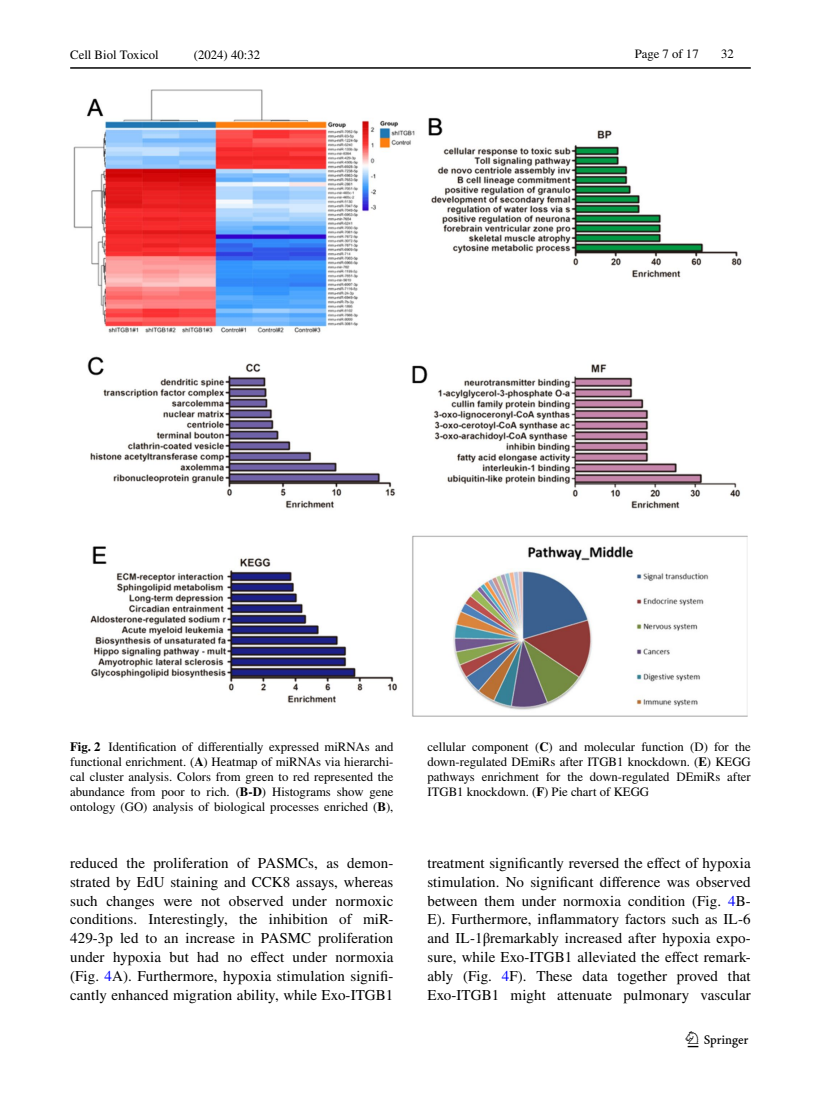
<style>
.page{position:relative;width:821px;height:1106px;background:#fff}
.page>*{position:absolute;margin:0;border:0;box-sizing:border-box;transform-origin:0 0}
.t1{font:22.5px "Springnew Regular 3";color:#000}
.t2{font:15px/18.8px "STIX";letter-spacing:.005em;color:#000;text-align:justify}
.t3{font:12.75px/15px "STIX";color:#000;text-align:justify}
.s1{font-weight:700}
.s2{color:#00f}
</style>
<div class="page">
<hr style="left:70px;top:67px;width:680px;height:2px;background:#000">
<img style="left:74px;top:89px;width:673px;height:627px">
<p class="t3" style="left:70px;top:48px;width:90px">Cell Biol Toxicol</p>
<p class="t3" style="left:194px;top:48px;width:68px">(2024) 40:32</p>
<p class="t3" style="left:635px;top:47px;width:65px">Page 7 of 17</p>
<p class="t3" style="left:721px;top:47px;width:14px">32</p>
<p class="t3" style="left:70px;top:740px;width:325px"><span class="s1">Fig. 2</span> Identification of differentially expressed miRNAs and functional enrichment. (<span class="s1">A</span>) Heatmap of miRNAs via hierarchi&shy;cal cluster analysis. Colors from green to red represented the abundance from poor to rich. (<span class="s1">B-D</span>) Histograms show gene ontology (GO) analysis of biological processes enriched (<span class="s1">B</span>),</p>
<p class="t3" style="left:427px;top:740px;width:325px">cellular component (<span class="s1">C</span>) and molecular function (D) for the down-regulated DEmiRs after ITGB1 knockdown. (<span class="s1">E</span>) KEGG pathways enrichment for the down-regulated DEmiRs after ITGB1 knockdown. (<span class="s1">F</span>) Pie chart of KEGG</p>
<p class="t2" style="left:70px;top:854px;width:325px">reduced the proliferation of PASMCs, as demon&shy;strated by EdU staining and CCK8 assays, whereas such changes were not observed under normoxic conditions. Interestingly, the inhibition of miR-429-3p led to an increase in PASMC proliferation under hypoxia but had no effect under normoxia (Fig. <span class="s2">4</span>A). Furthermore, hypoxia stimulation signifi&shy;cantly enhanced migration ability, while Exo-ITGB1</p>
<p class="t2" style="left:427px;top:854px;width:325px">treatment significantly reversed the effect of hypoxia stimulation. No significant difference was observed between them under normoxia condition (Fig. <span class="s2">4</span>B-E). Furthermore, inflammatory factors such as IL-6 and IL-1βremarkably increased after hypoxia expo&shy;sure, while Exo-ITGB1 alleviated the effect remark&shy;ably (Fig. <span class="s2">4</span>F). These data together proved that Exo-ITGB1 might attenuate pulmonary vascular</p>
<h1 class="t1" style="left:687px;top:1031px;width:62px">1 3</h1>
</div>
